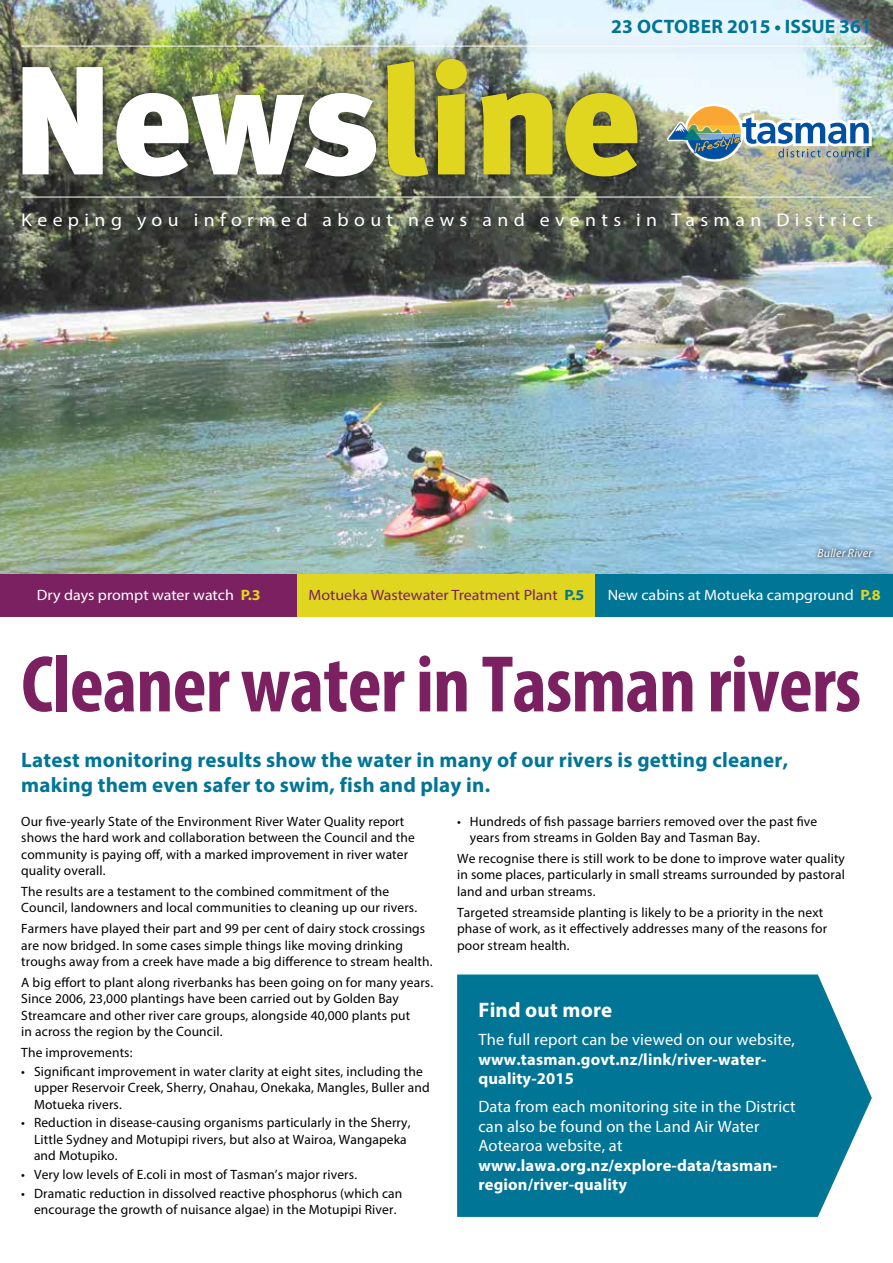
<style>
.page{position:relative;width:893px;height:1263px;background:#fff}
.page>*{position:absolute;margin:0;border:0;box-sizing:border-box;transform-origin:0 0}
.t1{font:900 154.05px "Meta Plus";color:#fff}
.t2{font:700 condensed 81px "Myriad Pro";letter-spacing:-.01em;color:#7b2162}
.t3{font:700 21px/25.5px "Myriad Pro";letter-spacing:.01em;color:#007596}
.t4{font:700 21px "Myriad Pro";letter-spacing:.01em;color:#fff}
.t5{font:700 19.5px "Myriad Pro";color:#007596}
.t6{font:18.45px "Myriad Pro";letter-spacing:.275em;color:#fff;scale:1.07 1}
.t7{font:16.5px/19.5px "Myriad Pro";letter-spacing:.01em;color:#fff}
.t8{font:700 16.5px/19.5px "Myriad Pro";letter-spacing:.01em;color:#fff}
.t9{font:15px "Myriad Pro";color:#fff;scale:1.07 1}
.t10{font:15px "Myriad Pro";color:#7b2162;scale:1.07 1}
.t11{font:13.5px/16.5px "Myriad Pro";letter-spacing:.01em;color:#000}
.t12{font:italic 12px "Myriad Pro";letter-spacing:.01em;color:#fff}
.s1{color:#e1d61f}
.s2{font-weight:700;color:#e1d61f}
.s3{font-weight:700;color:#007596}
</style>
<div class="page">
<img style="left:0;top:0;width:893px;height:574px">
<div style="left:8px;top:32px;width:877px;height:212px;background:#000;opacity:.5"></div>
<div style="left:8px;top:45px;width:644px;height:145px;background:#000;opacity:.19"></div>
<hr style="left:21px;top:197px;width:851px;height:1px;background:#fff">
<hr style="left:21px;top:46px;width:851px;height:1px;background:#fff">
<img style="left:667px;top:105px;width:205px;height:56px">
<div style="left:599px;top:5px;width:283px;height:42px;background:#fff;opacity:.75"></div>
<div style="left:0;top:574px;width:298px;height:43px;background:#7b2162"></div>
<div style="left:298px;top:574px;width:297px;height:43px;background:#e1d61f"></div>
<div style="left:595px;top:574px;width:298px;height:43px;background:#007596"></div>
<svg style="left:813px;top:544px;width:64px;height:18px"></svg>
<svg style="left:457px;top:974px;width:415px;height:243px;background:#107d9c"></svg>
<h3 class="t5" style="left:611px;top:13px;width:262px">23 OCTOBER 2015 • ISSUE 361</h3>
<h1 class="t1" style="left:10px;top:31px;width:632px">News<span class="s1">line</span></h1>
<h3 class="t6" style="left:21px;top:209px;width:798px">Keeping you informed about news and events in Tasman District</h3>
<p class="t12" style="left:818px;top:546px;width:56px">Buller River</p>
<p class="t9" style="left:37px;top:586px;width:211px">Dry days prompt water watch <span class="s2">P.3</span></p>
<p class="t10" style="left:308px;top:586px;width:260px">Motueka Wastewater Treatment Plant <span class="s3">P.5</span></p>
<p class="t9" style="left:608px;top:586px;width:256px">New cabins at Motueka campground <span class="s2">P.8</span></p>
<h2 class="t2" style="left:21px;top:634px;width:841px">Cleaner water in Tasman rivers</h2>
<h3 class="t3" style="left:21px;top:746px;width:768px">Latest monitoring results show the water in many of our rivers is getting cleaner, making them even safer to swim, fish and play in.</h3>
<p class="t11" style="left:21px;top:813px;width:395px">Our five-yearly State of the Environment River Water Quality report shows the hard work and collaboration between the Council and the community is paying off, with a marked improvement in river water quality overall.</p>
<p class="t11" style="left:21px;top:883px;width:397px">The results are a testament to the combined commitment of the<br>Council, landowners and local communities to cleaning up our rivers.</p>
<p class="t11" style="left:21px;top:920px;width:413px">Farmers have played their part and 99 per cent of dairy stock crossings are now bridged. In some cases simple things like moving drinking troughs away from a creek have made a big difference to stream health.</p>
<p class="t11" style="left:21px;top:974px;width:413px">A big effort to plant along riverbanks has been going on for many years.<br>Since 2006, 23,000 plantings have been carried out by Golden Bay Streamcare and other river care groups, alongside 40,000 plants put<br>in across the region by the Council.</p>
<p class="t11" style="left:21px;top:1044px;width:113px">The improvements:</p>
<p class="t11" style="left:34px;top:1063px;width:397px;text-indent:-13px">• Significant improvement in water clarity at eight sites, including the upper Reservoir Creek, Sherry, Onahau, Onekaka, Mangles, Buller and<br>Motueka rivers.</p>
<p class="t11" style="left:34px;top:1114px;width:378px;text-indent:-13px">• Reduction in disease-causing organisms particularly in the Sherry,<br>Little Sydney and Motupipi rivers, but also at Wairoa, Wangapeka and Motupiko.</p>
<p class="t11" style="left:21px;top:1166px;width:337px">• Very low levels of E.coli in most of Tasman’s major rivers.</p>
<p class="t11" style="left:21px;top:1185px;width:383px;text-align:center">• Dramatic reduction in dissolved reactive phosphorus (which can encourage the growth of nuisance algae) in the Motupipi River.</p>
<p class="t11" style="left:470px;top:813px;width:349px;text-indent:-13px">• Hundreds of fish passage barriers removed over the past five years from streams in Golden Bay and Tasman Bay.</p>
<p class="t11" style="left:457px;top:850px;width:389px;text-align:justify">We recognise there is still work to be done to improve water quality in some places, particularly in small streams surrounded by pastoral land and urban streams.</p>
<p class="t11" style="left:457px;top:904px;width:371px">Targeted streamside planting is likely to be a priority in the next phase of work, as it effectively addresses many of the reasons for poor stream health.</p>
<h3 class="t4" style="left:478px;top:996px;width:135px">Find out more</h3>
<p class="t7" style="left:478px;top:1029px;width:318px">The full report can be viewed on our website,</p>
<p class="t8" style="left:478px;top:1049px;width:290px">www.tasman.govt.nz/link/river-water&shy;quality-2015</p>
<p class="t7" style="left:478px;top:1096px;width:319px">Data from each monitoring site in the District can also be found on the Land Air Water<br>Aotearoa website, at</p>
<p class="t8" style="left:478px;top:1155px;width:301px">www.lawa.org.nz/explore-data/tasman&shy;region/river-quality</p>
</div>
